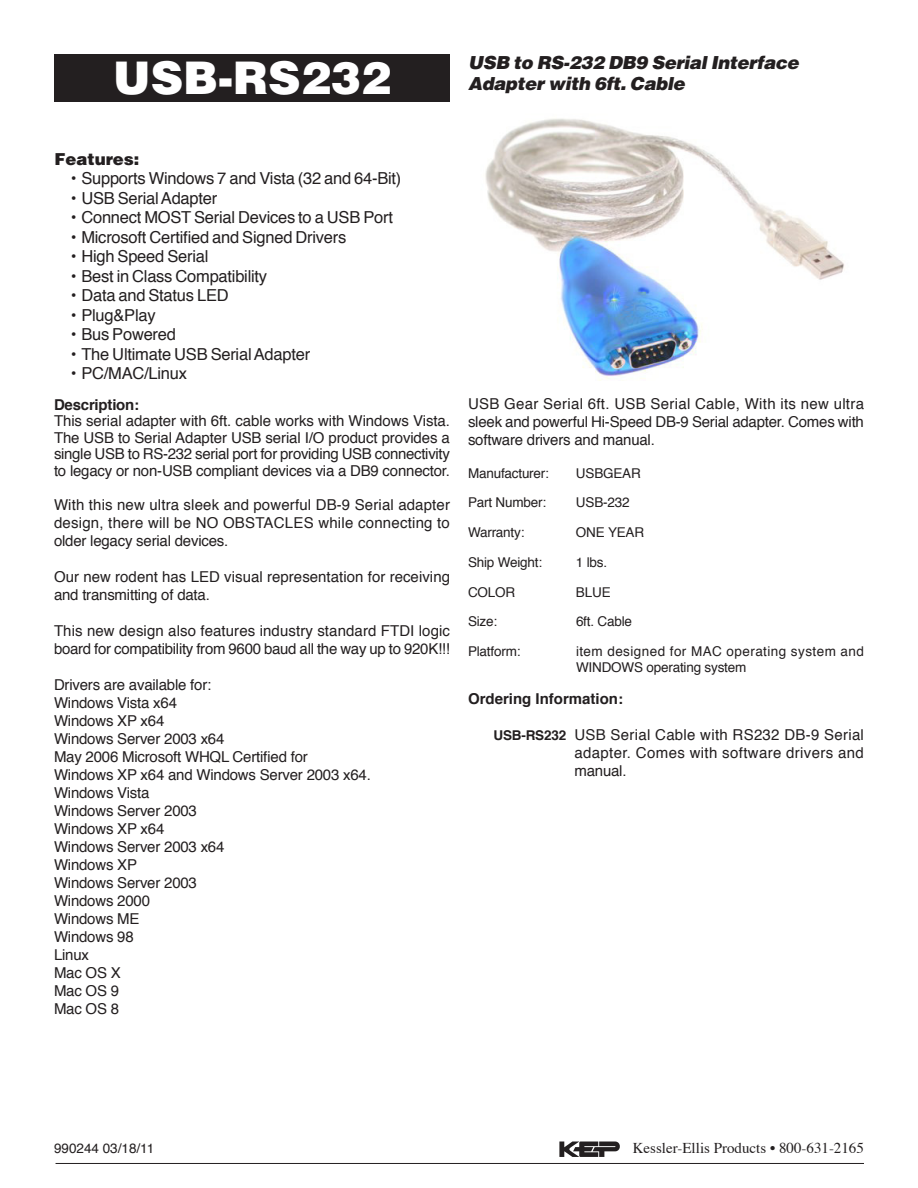
<style>
.page{position:relative;width:918px;height:1188px;background:#fff}
.page>*{position:absolute;margin:0;border:0;box-sizing:border-box;transform-origin:0 0}
.Headline{font:900 45px "Helvetica";color:#fff}
.t1{font:italic 900 18px/21.6px "Helvetica";letter-spacing:-.015em;color:#231f20}
.t2{font:16.5px "Helvetica";letter-spacing:-.015em;color:#231f20}
.t3{font:900 16.5px "Helvetica";color:#231f20}
.t4{font:15px/18px "Helvetica";letter-spacing:-.015em;color:#231f20;text-align:justify}
.t5{font:15px/18px "Helvetica";letter-spacing:.005em;color:#231f20}
.t6{font:15px "Times";color:#231f20}
.t7{font:700 15px "Helvetica";color:#231f20}
.t8{font:13.5px "Helvetica";letter-spacing:-.015em;color:#231f20}
.t9{font:13.5px/16.2px "Helvetica";letter-spacing:.03em;color:#231f20}
.s1{font-weight:700;font-size:13.5px}
</style>
<div class="page">
<hr style="left:56px;top:1163px;width:808px;height:1px;background:#231f20">
<svg style="left:559px;top:1142px;width:61px;height:15px"></svg>
<div style="left:54px;top:54px;width:396px;height:47px;background:#231f20"></div>
<img style="left:485px;top:118px;width:359px;height:263px">
<p class="Headline" style="left:113px;top:48px;width:279px">USB-RS232</p>
<p class="t1" style="left:468px;top:51px;width:332px">USB to RS-232 DB9 Serial Interface<br>Adapter with 6ft. Cable</p>
<p class="t3" style="left:54px;top:148px;width:86px">Features:</p>
<p class="t2" style="left:71px;top:166px;width:332px">• Supports Windows 7 and Vista (32 and 64-Bit)</p>
<p class="t2" style="left:71px;top:185px;width:148px">• USB Serial Adapter</p>
<p class="t2" style="left:71px;top:205px;width:324px">• Connect MOST Serial Devices to a USB Port</p>
<p class="t2" style="left:71px;top:224px;width:277px">• Microsoft Certified and Signed Drivers</p>
<p class="t2" style="left:71px;top:244px;width:139px">• High Speed Serial</p>
<p class="t2" style="left:71px;top:263px;width:198px">• Best in Class Compatibility</p>
<p class="t2" style="left:71px;top:283px;width:159px">• Data and Status LED</p>
<p class="t2" style="left:71px;top:302px;width:86px">• Plug&amp;Play</p>
<p class="t2" style="left:71px;top:322px;width:107px">• Bus Powered</p>
<p class="t2" style="left:71px;top:341px;width:241px">• The Ultimate USB SerialAdapter</p>
<p class="t2" style="left:71px;top:361px;width:118px">• PC/MAC/Linux</p>
<p class="t7" style="left:54px;top:392px;width:87px">Description:</p>
<p class="t4" style="left:54px;top:413px;width:398px;line-height:16.5px">This serial adapter with 6ft. cable works with Windows Vista.<br>The USB to Serial Adapter USB serial I/O product provides a single USB to RS-232 serial port for providing USB connectivity to legacy or non-USB compliant devices via a DB9 connector.</p>
<p class="t4" style="left:54px;top:496px;width:398px">With this new ultra sleek and powerful DB-9 Serial adapter design, there will be NO OBSTACLES while connecting to older legacy serial devices.</p>
<p class="t5" style="left:54px;top:568px;width:398px">Our new rodent has LED visual representation for receiving and transmitting of data.</p>
<p class="t5" style="left:54px;top:622px;width:398px">This new design also features industry standard FTDI logic board for compatibility from 9600 baud all the way up to 920K!!!</p>
<p class="t4" style="left:54px;top:676px;width:159px">Drivers are available for:</p>
<p class="t4" style="left:54px;top:694px;width:125px">Windows Vista x64</p>
<p class="t4" style="left:54px;top:712px;width:112px">Windows XP x64</p>
<p class="t4" style="left:54px;top:730px;width:172px">Windows Server 2003 x64</p>
<p class="t4" style="left:54px;top:748px;width:255px">May 2006 Microsoft WHQL Certified for</p>
<p class="t4" style="left:54px;top:766px;width:318px">Windows XP x64 and Windows Server 2003 x64.</p>
<p class="t4" style="left:54px;top:784px;width:97px">Windows Vista</p>
<p class="t4" style="left:54px;top:802px;width:144px">Windows Server 2003</p>
<p class="t4" style="left:54px;top:820px;width:112px">Windows XP x64</p>
<p class="t4" style="left:54px;top:838px;width:172px">Windows Server 2003 x64</p>
<p class="t4" style="left:54px;top:856px;width:85px">Windows XP</p>
<p class="t4" style="left:54px;top:874px;width:144px">Windows Server 2003</p>
<p class="t4" style="left:54px;top:892px;width:98px">Windows 2000</p>
<p class="t4" style="left:54px;top:910px;width:87px">Windows ME</p>
<p class="t4" style="left:54px;top:928px;width:81px">Windows 98</p>
<p class="t4" style="left:54px;top:946px;width:37px">Linux</p>
<p class="t4" style="left:54px;top:964px;width:68px">Mac OS X</p>
<p class="t4" style="left:54px;top:982px;width:67px">Mac OS 9</p>
<p class="t4" style="left:54px;top:1000px;width:67px">Mac OS 8</p>
<p class="t4" style="left:468px;top:395px;width:398px">USB Gear Serial 6ft. USB Serial Cable, With its new ultra sleek and powerful Hi-Speed DB-9 Serial adapter. Comes with software drivers and manual.</p>
<p class="t8" style="left:468px;top:463px;width:83px">Manufacturer:</p>
<p class="t8" style="left:576px;top:463px;width:66px">USBGEAR</p>
<p class="t8" style="left:468px;top:492px;width:80px">Part Number:</p>
<p class="t8" style="left:576px;top:492px;width:55px">USB-232</p>
<p class="t8" style="left:468px;top:522px;width:58px">Warranty:</p>
<p class="t8" style="left:576px;top:522px;width:70px">ONE YEAR</p>
<p class="t8" style="left:468px;top:552px;width:76px">Ship Weight:</p>
<p class="t8" style="left:576px;top:552px;width:33px">1 lbs.</p>
<p class="t8" style="left:468px;top:581px;width:49px">COLOR</p>
<p class="t8" style="left:576px;top:581px;width:36px">BLUE</p>
<p class="t8" style="left:468px;top:611px;width:31px">Size:</p>
<p class="t8" style="left:576px;top:611px;width:58px">6ft. Cable</p>
<p class="t8" style="left:468px;top:641px;width:54px">Platform:</p>
<p class="t9" style="left:576px;top:643px;width:289px">item designed for MAC operating system and<br>WINDOWS operating system</p>
<p class="t7" style="left:468px;top:686px;width:157px">Ordering Information:</p>
<p class="t4" style="left:574px;top:726px;width:291px;text-indent:-81px"><span class="s1">USB-RS232</span> USB Serial Cable with RS232 DB-9 Serial adapter. Comes with software drivers and manual.</p>
<p class="t8" style="left:54px;top:1138px;width:102px">990244 03/18/11</p>
<p class="t6" style="left:633px;top:1138px;width:233px">Kessler-Ellis Products • 800-631-2165</p>
</div>
